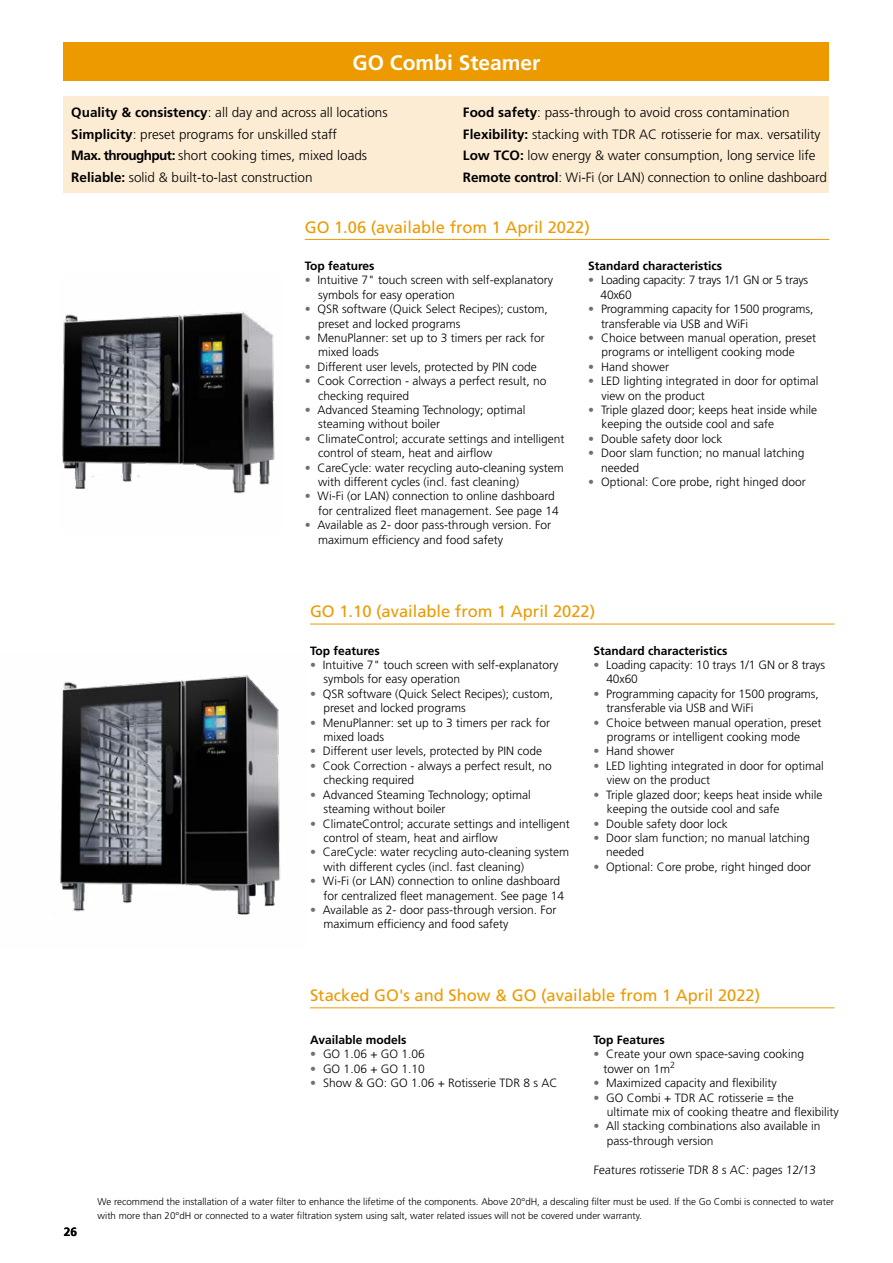
<style>
.page{position:relative;width:893px;height:1263px;background:#fff}
.page>*{position:absolute;margin:0;border:0;box-sizing:border-box;transform-origin:0 0}
.t1{font:700 21px "Frutiger LT Std";color:#fff}
.t2{font:16.5px "Frutiger LT Std";color:#ed9a00}
.t3{font:300 13.5px/21.8px "Frutiger LT Std";color:#000}
.t4{font:300 12px/14.4px "Frutiger LT Std";color:#000}
.t5{font:700 12px "Frutiger LT Std";color:#000}
.t6{font:300 12px/14.4px "Frutiger LT Std";letter-spacing:-.02em;color:#000}
.t7{font:300 9.75px/13.5px "Frutiger LT Std";color:#000}
.s1{font-weight:700}
.s2{color:#6a727a}
</style>
<div class="page">
<img style="left:62px;top:310px;width:213px;height:184px">
<img style="left:60px;top:675px;width:221px;height:240px">
<hr style="left:305px;top:239px;width:524px;height:1px;background:#ed9a00">
<div style="left:64px;top:43px;width:765px;height:38px;background:#ed9a00"></div>
<div style="left:64px;top:97px;width:765px;height:95px;background:#fdecd4"></div>
<hr style="left:310px;top:1007px;width:524px;height:1px;background:#ed9a00">
<hr style="left:310px;top:624px;width:524px;height:1px;background:#ed9a00">
<h1 class="t1" style="left:353px;top:50px;width:189px">GO Combi Steamer</h1>
<p class="t3" style="left:71px;top:102px;width:318px"><span class="s1">Quality &amp; consistency</span>: all day and across all locations <span class="s1">Simplicity</span>: preset programs for unskilled staff<br><span class="s1">Max. throughput:</span> short cooking times, mixed loads <span class="s1">Reliable:</span> solid &amp; built-to-last construction</p>
<p class="t3" style="left:463px;top:102px;width:365px"><span class="s1">Food safety</span>: pass-through to avoid cross contamination <span class="s1">Flexibility:</span> stacking with TDR AC rotisserie for max. versatility <span class="s1">Low TCO:</span> low energy &amp; water consumption, long service life <span class="s1">Remote control</span>: Wi-Fi (or LAN) connection to online dashboard</p>
<h1 class="t1" style="left:326px;top:50px;width:243px">Electric 8-spit Rotiss ies</h1>
<p class="t3" style="left:463px;top:115px;width:321px"><span class="s1">Sustainable</span>: TDR P - Eco Cooking saves 5% on energy</p>
<h2 class="t2" style="left:305px;top:217px;width:287px">GO 1.06 (available from 1 April 2022)</h2>
<p class="t5" style="left:305px;top:259px;width:71px">Top features</p>
<p class="t4" style="left:318px;top:273px;width:237px;text-indent:-13px"><span class="s2">•</span> Intuitive 7" touch screen with self-explanatory symbols for easy operation</p>
<p class="t4" style="left:318px;top:302px;width:231px;text-indent:-13px"><span class="s2">•</span> QSR software (Quick Select Recipes); custom, preset and locked programs</p>
<p class="t4" style="left:318px;top:331px;width:228px;text-indent:-13px"><span class="s2">•</span> MenuPlanner: set up to 3 timers per rack for mixed loads</p>
<p class="t4" style="left:305px;top:360px;width:234px"><span class="s2">•</span> Different user levels, protected by PIN code</p>
<p class="t4" style="left:318px;top:374px;width:230px;text-indent:-13px"><span class="s2">•</span> Cook Correction - always a perfect result, no checking required</p>
<p class="t4" style="left:318px;top:403px;width:209px;text-indent:-13px"><span class="s2">•</span> Advanced Steaming Technology; optimal steaming without boiler</p>
<p class="t4" style="left:318px;top:432px;width:248px;text-indent:-13px"><span class="s2">•</span> ClimateControl; accurate settings and intelligent control of steam, heat and airflow</p>
<p class="t4" style="left:318px;top:460px;width:247px;text-indent:-13px"><span class="s2">•</span> CareCycle: water recycling auto-cleaning system with different cycles (incl. fast cleaning)</p>
<p class="t4" style="left:318px;top:489px;width:242px;text-indent:-13px"><span class="s2">•</span> Wi-Fi (or LAN) connection to online dashboard for centralized fleet management. See page 14</p>
<p class="t4" style="left:318px;top:518px;width:235px;text-indent:-13px"><span class="s2">•</span> Available as 2- door pass-through version. For maximum efficiency and food safety</p>
<p class="t5" style="left:588px;top:259px;width:135px">Standard characteristics</p>
<p class="t6" style="left:601px;top:273px;width:209px;text-indent:-12px"><span class="s2">•</span> Loading capacity: 7 trays 1/1 GN or 5 trays<br>40x60</p>
<p class="t4" style="left:601px;top:302px;width:214px;text-indent:-13px"><span class="s2">•</span> Programming capacity for 1500 programs, transferable via USB and WiFi</p>
<p class="t4" style="left:602px;top:331px;width:216px;text-indent:-13px"><span class="s2">•</span> Choice between manual operation, preset programs or intelligent cooking mode</p>
<p class="t4" style="left:588px;top:360px;width:82px"><span class="s2">•</span> Hand shower</p>
<p class="t4" style="left:602px;top:374px;width:218px;text-indent:-13px"><span class="s2">•</span> LED lighting integrated in door for optimal view on the product</p>
<p class="t4" style="left:602px;top:403px;width:217px;text-indent:-13px"><span class="s2">•</span> Triple glazed door; keeps heat inside while keeping the outside cool and safe</p>
<p class="t4" style="left:588px;top:432px;width:136px"><span class="s2">•</span> Double safety door lock</p>
<p class="t4" style="left:601px;top:446px;width:205px;text-indent:-13px"><span class="s2">•</span> Door slam function; no manual latching needed</p>
<p class="t4" style="left:588px;top:475px;width:219px"><span class="s2">•</span> Optional: Core probe, right hinged door</p>
<h2 class="t2" style="left:310px;top:602px;width:287px">GO 1.10 (available from 1 April 2022)</h2>
<p class="t5" style="left:310px;top:643px;width:71px">Top features</p>
<p class="t4" style="left:323px;top:658px;width:237px;text-indent:-13px"><span class="s2">•</span> Intuitive 7" touch screen with self-explanatory symbols for easy operation</p>
<p class="t4" style="left:323px;top:687px;width:231px;text-indent:-13px"><span class="s2">•</span> QSR software (Quick Select Recipes); custom, preset and locked programs</p>
<p class="t4" style="left:323px;top:715px;width:228px;text-indent:-13px"><span class="s2">•</span> MenuPlanner: set up to 3 timers per rack for mixed loads</p>
<p class="t4" style="left:310px;top:744px;width:234px"><span class="s2">•</span> Different user levels, protected by PIN code</p>
<p class="t4" style="left:323px;top:759px;width:230px;text-indent:-13px"><span class="s2">•</span> Cook Correction - always a perfect result, no checking required</p>
<p class="t4" style="left:323px;top:787px;width:209px;text-indent:-13px"><span class="s2">•</span> Advanced Steaming Technology; optimal steaming without boiler</p>
<p class="t4" style="left:323px;top:816px;width:248px;text-indent:-13px"><span class="s2">•</span> ClimateControl; accurate settings and intelligent control of steam, heat and airflow</p>
<p class="t4" style="left:323px;top:845px;width:247px;text-indent:-13px"><span class="s2">•</span> CareCycle: water recycling auto-cleaning system with different cycles (incl. fast cleaning)</p>
<p class="t4" style="left:323px;top:874px;width:242px;text-indent:-13px"><span class="s2">•</span> Wi-Fi (or LAN) connection to online dashboard for centralized fleet management. See page 14</p>
<p class="t4" style="left:323px;top:903px;width:235px;text-indent:-13px"><span class="s2">•</span> Available as 2- door pass-through version. For maximum efficiency and food safety</p>
<p class="t5" style="left:594px;top:643px;width:135px">Standard characteristics</p>
<p class="t4" style="left:606px;top:658px;width:220px;text-indent:-13px"><span class="s2">•</span> Loading capacity: 10 trays 1/1 GN or 8 trays<br>40x60</p>
<p class="t4" style="left:606px;top:687px;width:214px;text-indent:-13px"><span class="s2">•</span> Programming capacity for 1500 programs, transferable via USB and WiFi</p>
<p class="t4" style="left:607px;top:715px;width:216px;text-indent:-13px"><span class="s2">•</span> Choice between manual operation, preset programs or intelligent cooking mode</p>
<p class="t4" style="left:594px;top:744px;width:82px"><span class="s2">•</span> Hand shower</p>
<p class="t4" style="left:607px;top:759px;width:218px;text-indent:-13px"><span class="s2">•</span> LED lighting integrated in door for optimal view on the product</p>
<p class="t4" style="left:607px;top:787px;width:217px;text-indent:-13px"><span class="s2">•</span> Triple glazed door; keeps heat inside while keeping the outside cool and safe</p>
<p class="t4" style="left:594px;top:816px;width:136px"><span class="s2">•</span> Double safety door lock</p>
<p class="t4" style="left:606px;top:831px;width:205px;text-indent:-13px"><span class="s2">•</span> Door slam function; no manual latching needed</p>
<p class="t4" style="left:594px;top:859px;width:219px"><span class="s2">•</span> Optional: Core probe, right hinged door</p>
<h2 class="t2" style="left:310px;top:986px;width:452px">Stacked GO's and Show &amp; GO (available from 1 April 2022)</h2>
<p class="t5" style="left:594px;top:1033px;width:73px">Top Features</p>
<p class="t4" style="left:604px;top:1047px;width:202px;text-indent:-10px"><span class="s2">•</span> Create your own space-saving cooking tower on 1m<sup>2</sup></p>
<p class="t4" style="left:594px;top:1076px;width:185px"><span class="s2">•</span> Maximized capacity and flexibility</p>
<p class="t4" style="left:607px;top:1090px;width:233px;text-indent:-13px"><span class="s2">•</span> GO Combi + TDR AC rotisserie = the ultimate mix of cooking theatre and flexibility</p>
<p class="t4" style="left:607px;top:1119px;width:215px;text-indent:-13px"><span class="s2">•</span> All stacking combinations also available in pass-through version</p>
<p class="t4" style="left:594px;top:1162px;width:225px">Features rotisserie TDR 8 s AC: pages 12/13</p>
<p class="t5" style="left:310px;top:1033px;width:98px">Available models</p>
<p class="t4" style="left:310px;top:1047px;width:116px"><span class="s2">•</span> GO 1.06 + GO 1.06</p>
<p class="t4" style="left:310px;top:1062px;width:116px"><span class="s2">•</span> GO 1.06 + GO 1.10</p>
<p class="t4" style="left:310px;top:1076px;width:249px"><span class="s2">•</span> Show &amp; GO: GO 1.06 + Rotisserie TDR 8 s AC</p>
<p class="t5" style="left:64px;top:1224px;width:15px">26</p>
<p class="t7" style="left:98px;top:1195px;width:738px">We recommend the installation of a water filter to enhance the lifetime of the components. Above 20°dH, a descaling filter must be used. If the Go Combi is connected to water with more than 20°dH or connected to a water filtration system using salt, water related issues will not be covered under warranty.</p>
</div>
